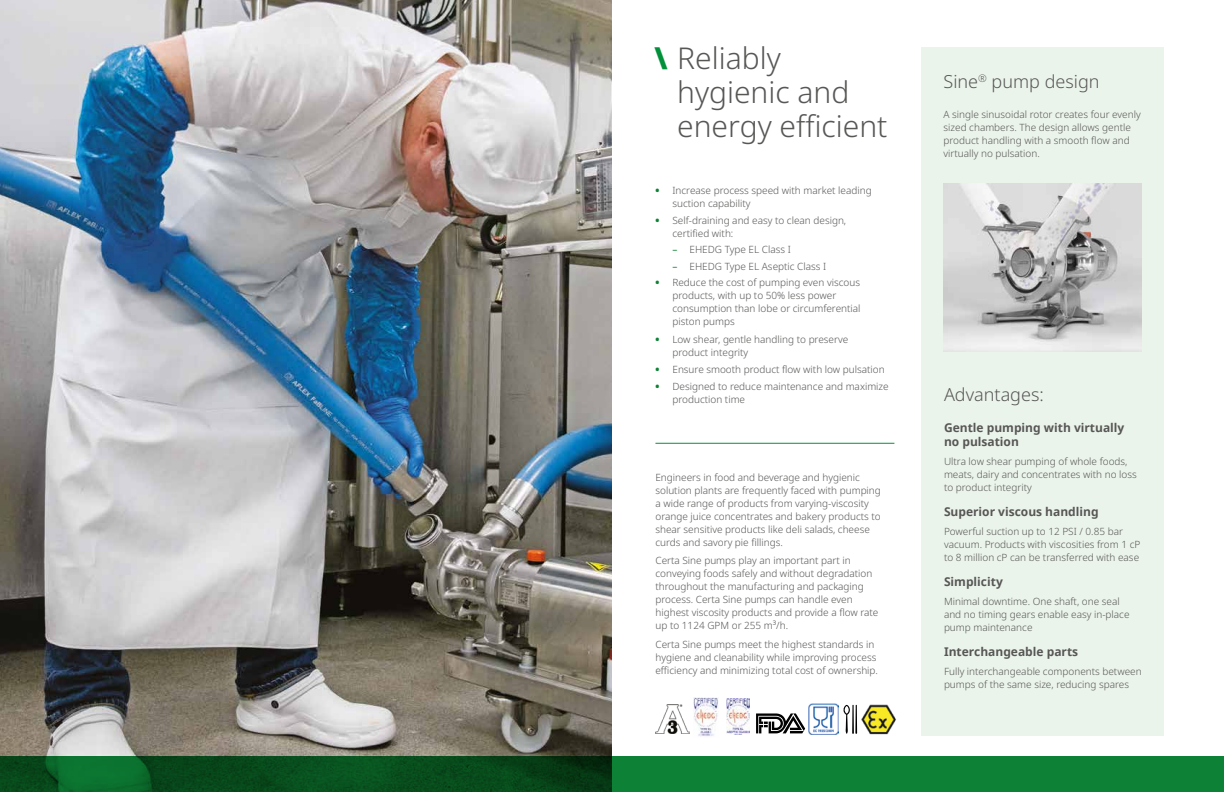
<style>
.page{position:relative;width:1224px;height:792px;background:#fff}
.page>*{position:absolute;margin:0;border:0;box-sizing:border-box;transform-origin:0 0}
.t1{font:300 30px/34px "Noto Sans";color:#575756}
.t2{font:300 18px "Noto Sans";color:#575756}
.t3{font:700 12px/14px "Noto Sans";color:#575756}
.t4{font:300 10px/13px "Noto Sans";color:#575756}
.s1{font-weight:900;color:#00913a}
.s2{font-weight:900;color:#0d8236}
.s3{font-weight:400;color:#0d8236}
</style>
<div class="page">
<img style="left:0;top:0;width:612px;height:757px">
<img style="left:694px;top:697px;width:24px;height:40px">
<img style="left:809px;top:704px;width:30px;height:30px">
<img style="left:655px;top:704px;width:35px;height:29px">
<svg style="left:756px;top:713px;width:49px;height:20px"></svg>
<img style="left:726px;top:698px;width:23px;height:37px">
<img style="left:862px;top:704px;width:34px;height:31px">
<svg style="left:844px;top:705px;width:13px;height:29px"></svg>
<div style="left:921px;top:47px;width:243px;height:688px;background:#ebf4eb"></div>
<img style="left:944px;top:183px;width:197px;height:168px">
<hr style="left:655px;top:443px;width:239px;height:1px;background:#00913a">
<svg style="left:0;top:757px;width:1224px;height:35px;background:#0a6729"></svg>
<h1 class="t1" style="left:677px;top:42px;width:212px;text-indent:-23px"><span class="s1">\</span> Reliably hygienic and energy efficient</h1>
<p class="t4" style="left:672px;top:184px;width:201px;text-indent:-17px"><span class="s2">•</span> Increase process speed with market leading suction capability</p>
<p class="t4" style="left:672px;top:214px;width:175px;text-indent:-17px"><span class="s2">•</span> Self-draining and easy to clean design, certified with:</p>
<p class="t4" style="left:672px;top:243px;width:120px"><span class="s3">–</span> EHEDG Type EL Class I</p>
<p class="t4" style="left:672px;top:261px;width:155px"><span class="s3">–</span> EHEDG Type EL Aseptic Class I</p>
<p class="t4" style="left:672px;top:276px;width:190px;text-indent:-17px"><span class="s2">•</span> Reduce the cost of pumping even viscous products, with up to 50% less power consumption than lobe or circumferential piston pumps</p>
<p class="t4" style="left:672px;top:333px;width:177px;text-indent:-17px"><span class="s2">•</span> Low shear, gentle handling to preserve product integrity</p>
<p class="t4" style="left:655px;top:363px;width:231px"><span class="s2">•</span> Ensure smooth product flow with low pulsation</p>
<p class="t4" style="left:672px;top:380px;width:218px;text-indent:-17px"><span class="s2">•</span> Designed to reduce maintenance and maximize production time</p>
<p class="t4" style="left:655px;top:471px;width:227px">Engineers in food and beverage and hygienic solution plants are frequently faced with pumping a wide range of products from varying-viscosity orange juice concentrates and bakery products to shear sensitive products like deli salads, cheese curds and savory pie fillings.</p>
<p class="t4" style="left:655px;top:555px;width:225px">Certa Sine pumps play an important part in conveying foods safely and without degradation throughout the manufacturing and packaging process. Certa Sine pumps can handle even highest viscosity products and provide a flow rate up to 1124 GPM or 255 m³/h.</p>
<p class="t4" style="left:655px;top:638px;width:224px">Certa Sine pumps meet the highest standards in hygiene and cleanability while improving process efficiency and minimizing total cost of ownership.</p>
<h2 class="t2" style="left:944px;top:69px;width:157px">Sine<sup>®</sup> pump design</h2>
<p class="t4" style="left:944px;top:108px;width:199px">A single sinusoidal rotor creates four evenly sized chambers. The design allows gentle product handling with a smooth flow and virtually no pulsation.</p>
<h2 class="t2" style="left:944px;top:382px;width:101px">Advantages:</h2>
<p class="t3" style="left:944px;top:420px;width:182px">Gentle pumping with virtually no pulsation</p>
<p class="t4" style="left:944px;top:455px;width:194px">Ultra low shear pumping of whole foods, meats, dairy and concentrates with no loss to product integrity</p>
<p class="t3" style="left:944px;top:504px;width:156px">Superior viscous handling</p>
<p class="t4" style="left:944px;top:525px;width:198px">Powerful suction up to 12 PSI / 0.85 bar vacuum. Products with viscosities from 1 cP to 8 million cP can be transferred with ease</p>
<p class="t3" style="left:944px;top:574px;width:60px">Simplicity</p>
<p class="t4" style="left:944px;top:595px;width:187px">Minimal downtime. One shaft, one seal and no timing gears enable easy in-place pump maintenance</p>
<p class="t3" style="left:944px;top:644px;width:136px">Interchangeable parts</p>
<p class="t4" style="left:944px;top:665px;width:199px">Fully interchangeable components between pumps of the same size, reducing spares</p>
</div>
